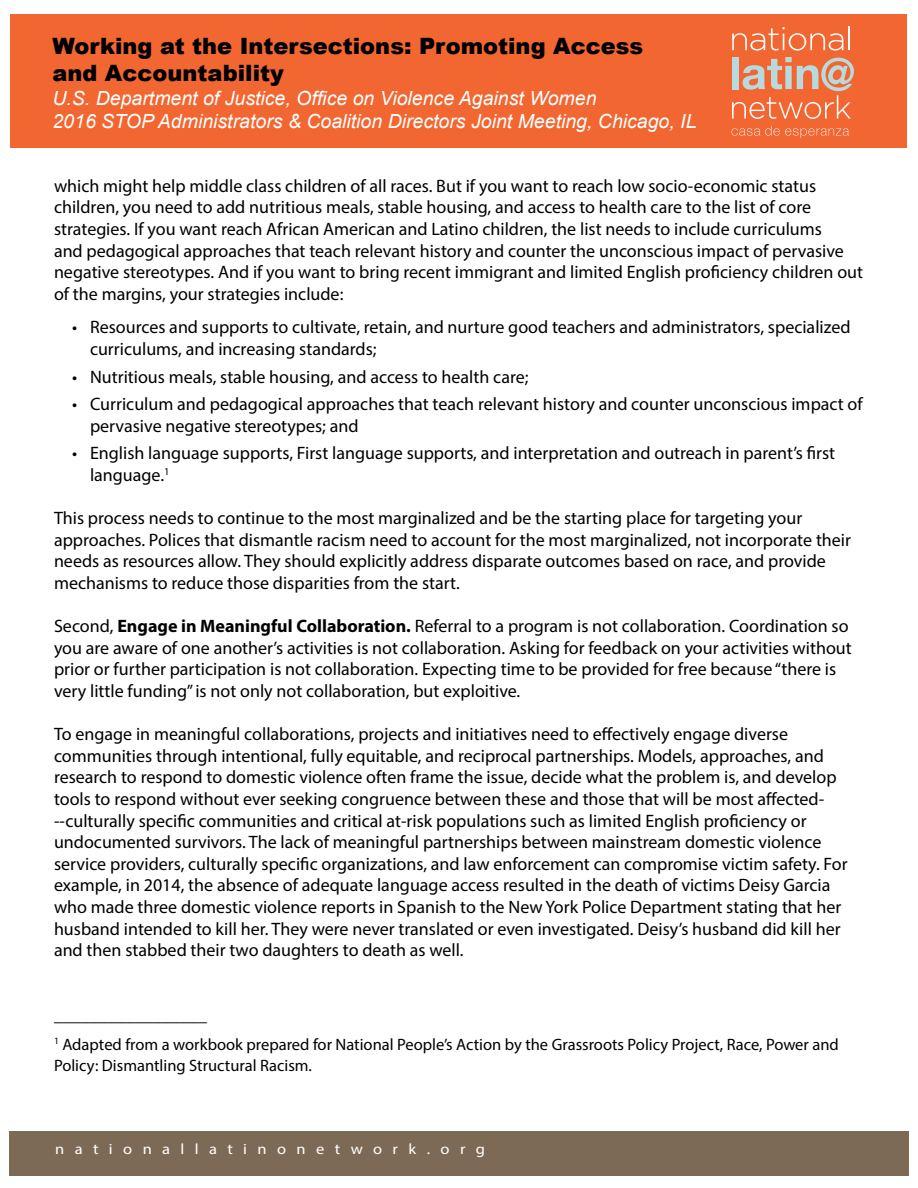
<style>
.page{position:relative;width:918px;height:1188px;background:#fff}
.page>*{position:absolute;margin:0;border:0;box-sizing:border-box;transform-origin:0 0}
.t1{font:900 22.5px/27px "Arial";color:#000}
.t2{font:italic 19.5px/23.4px "Arial";color:#fff}
.t3{font:18px/21.6px "Myriad Pro";color:#000}
.t4{font:16.5px/21.6px "Myriad Pro";color:#000}
.t5{font:15px "Myriad Pro";letter-spacing:.63em;color:#fff;scale:1.1 1}
.s1{font-weight:700}
</style>
<div class="page">
<div style="left:9px;top:1131px;width:900px;height:45px;background:#7d6a56"></div>
<div style="left:10px;top:15px;width:896px;height:133px;background:#f26631"></div>
<svg style="left:732px;top:27px;width:111px;height:24px"></svg>
<svg style="left:849px;top:26px;width:1px;height:24px"></svg>
<svg style="left:732px;top:57px;width:122px;height:62px"></svg>
<svg style="left:732px;top:126px;width:117px;height:12px"></svg>
<p class="t1" style="left:52px;top:32px;width:592px">Working at the Intersections: Promoting Access and Accountability</p>
<p class="t2" style="left:52px;top:86px;width:646px">U.S. Department of Justice, Office on Violence Against Women<br>2016 STOP Administrators &amp; Coalition Directors Joint Meeting, Chicago, IL</p>
<p class="t3" style="left:54px;top:175px;width:811px">which might help middle class children of all races. But if you want to reach low socio-economic status children, you need to add nutritious meals, stable housing, and access to health care to the list of core strategies. If you want reach African American and Latino children, the list needs to include curriculums<br>and pedagogical approaches that teach relevant history and counter the unconscious impact of pervasive negative stereotypes. And if you want to bring recent immigrant and limited English proficiency children out of the margins, your strategies include:</p>
<p class="t3" style="left:90px;top:316px;width:762px;text-indent:-18px">• Resources and supports to cultivate, retain, and nurture good teachers and administrators, specialized curriculums, and increasing standards;</p>
<p class="t3" style="left:72px;top:365px;width:458px">• Nutritious meals, stable housing, and access to health care;</p>
<p class="t3" style="left:90px;top:393px;width:774px;text-indent:-18px">• Curriculum and pedagogical approaches that teach relevant history and counter unconscious impact of pervasive negative stereotypes; and</p>
<p class="t3" style="left:90px;top:442px;width:747px;text-indent:-18px">• English language supports, First language supports, and interpretation and outreach in parent’s first language.<sup>1</sup></p>
<p class="t3" style="left:54px;top:507px;width:799px">This process needs to continue to the most marginalized and be the starting place for targeting your approaches. Polices that dismantle racism need to account for the most marginalized, not incorporate their needs as resources allow. They should explicitly address disparate outcomes based on race, and provide mechanisms to reduce those disparities from the start.</p>
<p class="t3" style="left:54px;top:615px;width:799px">Second, <span class="s1">Engage in Meaningful Collaboration.</span> Referral to a program is not collaboration. Coordination so you are aware of one another’s activities is not collaboration. Asking for feedback on your activities without prior or further participation is not collaboration. Expecting time to be provided for free because “there is very little funding” is not only not collaboration, but exploitive.</p>
<p class="t3" style="left:54px;top:723px;width:795px">To engage in meaningful collaborations, projects and initiatives need to effectively engage diverse communities through intentional, fully equitable, and reciprocal partnerships. Models, approaches, and research to respond to domestic violence often frame the issue, decide what the problem is, and develop tools to respond without ever seeking congruence between these and those that will be most affected---culturally specific communities and critical at-risk populations such as limited English proficiency or undocumented survivors. The lack of meaningful partnerships between mainstream domestic violence service providers, culturally specific organizations, and law enforcement can compromise victim safety. For example, in 2014, the absence of adequate language access resulted in the death of victims Deisy Garcia who made three domestic violence reports in Spanish to the New York Police Department stating that her husband intended to kill her. They were never translated or even investigated. Deisy’s husband did kill her and then stabbed their two daughters to death as well.</p>
<p class="t3" style="left:54px;top:1004px;width:154px">_________________</p>
<p class="t4" style="left:54px;top:1033px;width:786px"><sup>1</sup> Adapted from a workbook prepared for National People’s Action by the Grassroots Policy Project, Race, Power and<br>Policy: Dismantling Structural Racism.</p>
<p class="t5" style="left:55px;top:1139px;width:392px">nationallatinonetwork.org</p>
</div>
